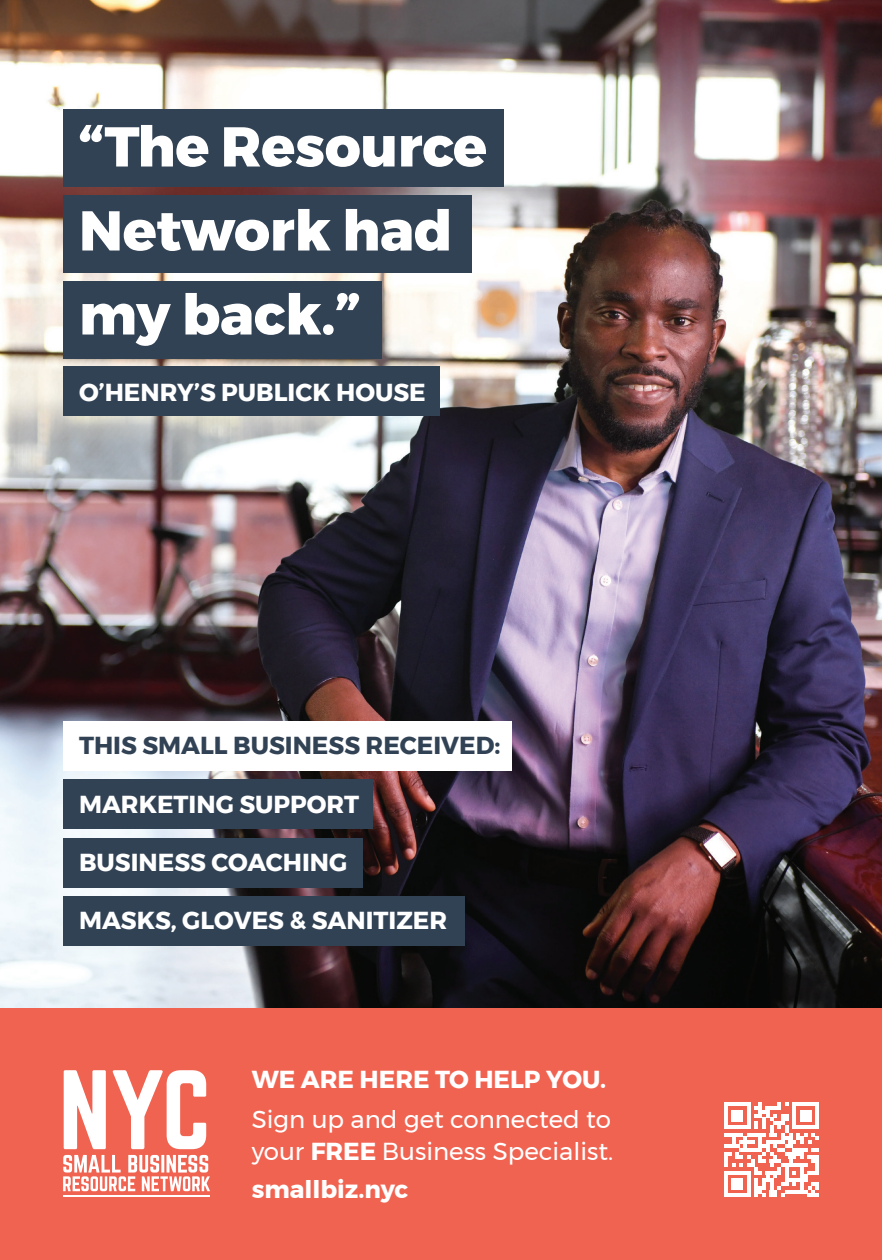
<style>
.page{position:relative;width:882px;height:1260px;background:#fff}
.page>*{position:absolute;margin:0;border:0;box-sizing:border-box;transform-origin:0 0}
.t1{font:800 56px/84px "Montserrat";letter-spacing:-.005em;color:#fff}
.t2{font:700 24.5px "Montserrat";color:#fff}
.t3{font:24.5px/31.5px "Montserrat";color:#fff}
.t4{font:700 24.5px "Montserrat";color:#324255}
.s1{font-weight:700}
</style>
<div class="page">
<img style="left:0;top:0;width:882px;height:1008px">
<div style="left:0;top:1008px;width:882px;height:252px;background:#f16351"></div>
<hr style="left:63px;top:1195px;width:147px;height:2px;background:#fff">
<svg style="left:64px;top:1070px;width:42px;height:79px"></svg>
<svg style="left:112px;top:1070px;width:94px;height:79px"></svg>
<svg style="left:63px;top:1155px;width:147px;height:36px"></svg>
<div style="left:64px;top:109px;width:440px;height:78px;background:#324255"></div>
<div style="left:64px;top:195px;width:408px;height:77px;background:#324255"></div>
<div style="left:64px;top:281px;width:318px;height:77px;background:#324255"></div>
<div style="left:63px;top:367px;width:377px;height:49px;background:#324255"></div>
<div style="left:63px;top:779px;width:309px;height:50px;background:#324255"></div>
<div style="left:63px;top:721px;width:448px;height:50px;background:#fff"></div>
<svg style="left:724px;top:1102px;width:95px;height:95px"></svg>
<hr style="left:724px;top:1194px;width:27px;height:3px;background:#fff">
<div style="left:732px;top:1178px;width:11px;height:12px;background:#fff"></div>
<div style="left:63px;top:896px;width:401px;height:50px;background:#324255"></div>
<div style="left:63px;top:838px;width:299px;height:49px;background:#324255"></div>
<h1 class="t1" style="left:79px;top:105px;width:410px">“The Resource<br>Network had my back.”</h1>
<p class="t2" style="left:79px;top:373px;width:348px">O’HENRY’S PUBLICK HOUSE</p>
<p class="t4" style="left:79px;top:725px;width:423px">THIS SMALL BUSINESS RECEIVED:</p>
<p class="t2" style="left:79px;top:785px;width:282px">MARKETING SUPPORT</p>
<p class="t2" style="left:79px;top:843px;width:270px">BUSINESS COACHING</p>
<p class="t2" style="left:79px;top:901px;width:370px">MASKS, GLOVES &amp; SANITIZER</p>
<p class="t2" style="left:252px;top:1060px;width:356px">WE ARE HERE TO HELP YOU.</p>
<p class="t3" style="left:252px;top:1104px;width:363px">Sign up and get connected to your <span class="s1">FREE</span> Business Specialist.</p>
<p class="t2" style="left:252px;top:1170px;width:158px">smallbiz.nyc</p>
</div>
